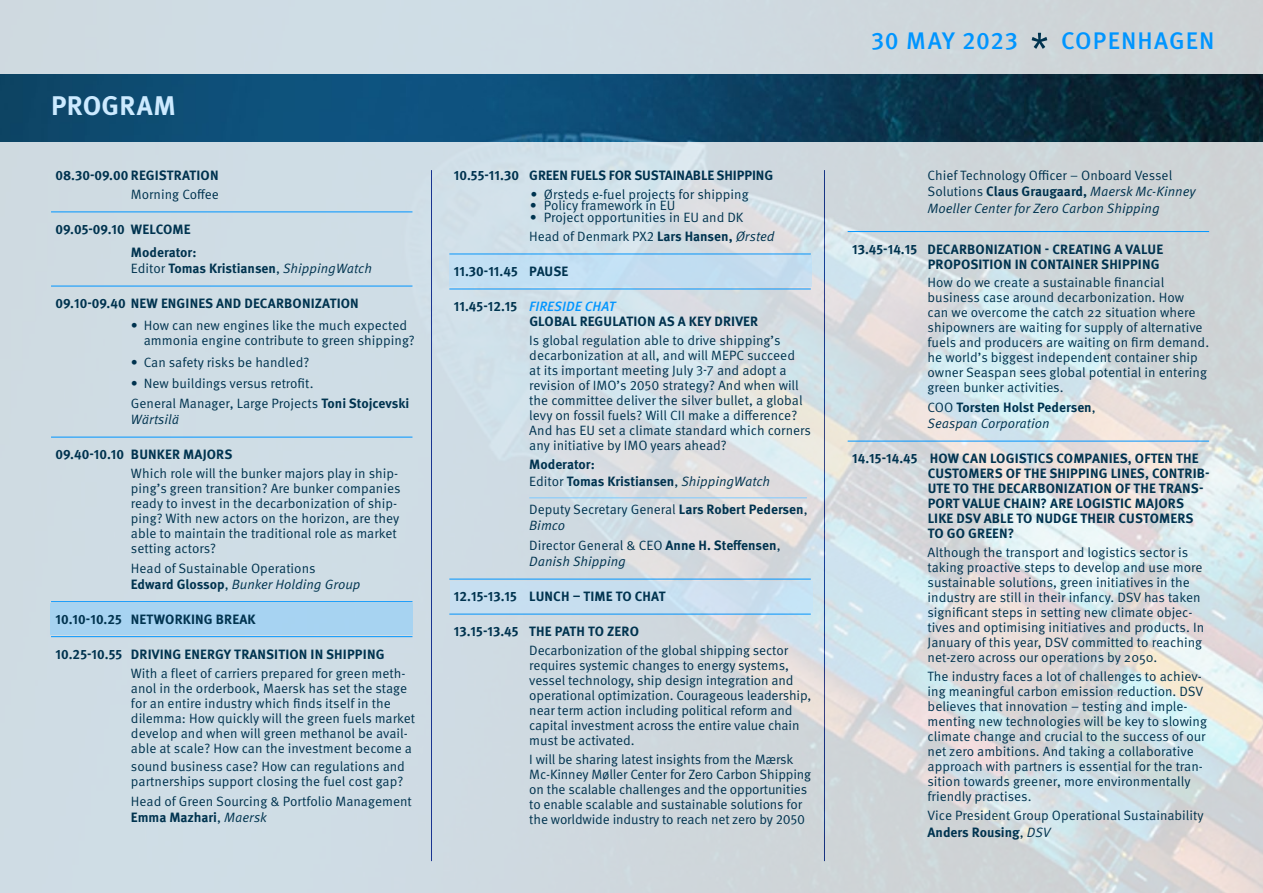
<style>
.page{position:relative;width:1263px;height:893px;background:#fff}
.page>*{position:absolute;margin:0;border:0;box-sizing:border-box;transform-origin:0 0}
.t1{font:700 27px "Meta Pro";letter-spacing:.01em;color:#cceaff}
.t2{font:500 24px "Meta Pro";letter-spacing:.05em;color:#0095ff}
.t3{font:500 24px "Meta Pro";letter-spacing:.025em;color:#0095ff}
.t4{font:13.5px/15px "Meta Pro Norm";color:#00334f}
.t5{font:700 13.5px/15px "Meta Pro";letter-spacing:.01em;color:#00334f}
.t6{font:13.5px "Meta Pro Norm Ita";color:#00334f}
.s1{font-family:"Meta Pro Norm";font-weight:400}
.s2{font-family:"Meta Pro Norm Ita";font-weight:400}
.s3{font-family:"Meta Pro";font-weight:700}
.s4{font-family:"Meta Pro Norm"}
.s5{font-family:"Meta Pro Norm Ita"}
.s6{font-weight:500;font-style:italic;color:#0095ff}
</style>
<div class="page">
<img style="left:0;top:0;width:1263px;height:893px">
<hr style="left:431px;top:170px;width:1px;height:691px;background:#193491">
<div style="left:50px;top:603px;width:362px;height:32px;background:#a7d3f1"></div>
<div style="left:449px;top:255px;width:362px;height:32px;background:#c2dff2"></div>
<div style="left:450px;top:581px;width:363px;height:32px;background:#c7deef"></div>
<svg style="left:1032px;top:33px;width:15px;height:16px"></svg>
<hr style="left:51px;top:212px;width:361px;height:1px;background:#0095ff">
<hr style="left:51px;top:286px;width:361px;height:1px;background:#0095ff">
<hr style="left:51px;top:437px;width:361px;height:1px;background:#0095ff">
<hr style="left:51px;top:601px;width:361px;height:1px;background:#0095ff">
<hr style="left:51px;top:636px;width:361px;height:1px;background:#0095ff">
<hr style="left:449px;top:254px;width:362px;height:1px;background:#0095ff">
<hr style="left:449px;top:289px;width:362px;height:1px;background:#0095ff">
<hr style="left:529px;top:498px;width:278px;height:1px;background:#7dc9ff">
<hr style="left:449px;top:579px;width:362px;height:1px;background:#0095ff">
<hr style="left:449px;top:614px;width:362px;height:1px;background:#0095ff">
<hr style="left:848px;top:231px;width:361px;height:1px;background:#0095ff">
<hr style="left:848px;top:441px;width:361px;height:1px;background:#0095ff">
<h1 class="t1" style="left:51px;top:84px;width:126px">PROGRAM</h1>
<p class="t5" style="left:56px;top:167px;width:165px">08.30-09.00 REGISTRATION</p>
<p class="t4" style="left:131px;top:186px;width:89px">Morning Coffee</p>
<p class="t5" style="left:131px;top:217px;width:67px;line-height:23px;text-indent:-75px">09.05-09.10 WELCOME<br>Moderator:</p>
<p class="t5" style="left:131px;top:260px;width:242px"><span class="s1">Editor</span> Tomas Kristiansen<span class="s1">,</span> <span class="s2">ShippingWatch</span></p>
<p class="t5" style="left:56px;top:295px;width:305px">09.10-09.40 NEW ENGINES AND DECARBONIZATION</p>
<p class="t4" style="left:144px;top:317px;width:273px;text-indent:-13px">• How can new engines like the much expected ammonia engine contribute to green shipping?</p>
<p class="t4" style="left:131px;top:354px;width:180px">• Can safety risks be handled?</p>
<p class="t4" style="left:131px;top:373px;width:280px;line-height:19.5px">• New buildings versus retrofit.<br>General Manager, Large Projects <span class="s3">Toni Stojcevski</span></p>
<p class="t6" style="left:131px;top:409px;width:50px">Wärtsilä</p>
<p class="t5" style="left:56px;top:446px;width:178px">09.40-10.10 BUNKER MAJORS</p>
<p class="t4" style="left:131px;top:465px;width:271px">Which role will the bunker majors play in ship&shy;ping’s green transition? Are bunker companies ready to invest in the decarbonization of ship&shy;ping? With new actors on the horizon, are they able to maintain the traditional role as market setting actors?</p>
<p class="t4" style="left:131px;top:559px;width:186px">Head of Sustainable Operations</p>
<p class="t6" style="left:131px;top:574px;width:231px"><span class="s3">Edward Glossop</span><span class="s4">,</span> Bunker Holding Group</p>
<p class="t5" style="left:56px;top:611px;width:202px">10.10-10.25 NETWORKING BREAK</p>
<p class="t5" style="left:56px;top:646px;width:330px">10.25-10.55 DRIVING ENERGY TRANSITION IN SHIPPING</p>
<p class="t4" style="left:131px;top:664px;width:286px">With a fleet of carriers prepared for green meth&shy;anol in the orderbook, Maersk has set the stage for an entire industry which finds itself in the dilemma: How quickly will the green fuels market develop and when will green methanol be avail&shy;able at scale? How can the investment become a</p>
<p class="t4" style="left:131px;top:758px;width:276px">sound business case? How can regulations and partnerships support closing the fuel cost gap?</p>
<p class="t4" style="left:131px;top:793px;width:282px">Head of Green Sourcing &amp; Portfolio Management</p>
<p class="t5" style="left:131px;top:809px;width:137px">Emma Mazhari<span class="s1">,</span> <span class="s2">Maersk</span></p>
<p class="t5" style="left:454px;top:167px;width:321px">10.55-11.30 GREEN FUELS FOR SUSTAINABLE SHIPPING</p>
<p class="t4" style="left:530px;top:186px;width:220px">• Ørsteds e-fuel projects for shipping</p>
<p class="t4" style="left:530px;top:197px;width:147px">• Policy framework in EU</p>
<p class="t4" style="left:529px;top:206px;width:247px;line-height:19.6px">• Project opportunities in EU and DK<br>Head of Denmark PX2 <span class="s3">Lars Hansen,</span> <span class="s5">Ørsted</span></p>
<p class="t5" style="left:454px;top:263px;width:116px">11.30-11.45 PAUSE</p>
<p class="t5" style="left:529px;top:298px;width:230px;text-indent:-76px">11.45-12.15 <span class="s6">FIRESIDE CHAT<br></span>GLOBAL REGULATION AS A KEY DRIVER</p>
<p class="t4" style="left:529px;top:332px;width:283px">Is global regulation able to drive shipping’s decarbonization at all, and will MEPC succeed<br>at its important meeting July 3-7 and adopt a revision of IMO’s 2050 strategy? And when will the committee deliver the silver bullet, a global levy on fossil fuels? Will CII make a difference?<br>And has EU set a climate standard which corners any initiative by IMO years ahead?</p>
<p class="t5" style="left:529px;top:456px;width:242px;line-height:16.2px">Moderator:<br><span class="s1">Editor</span> Tomas Kristiansen<span class="s1">,</span> <span class="s2">ShippingWatch</span></p>
<p class="t4" style="left:529px;top:501px;width:280px">Deputy Secretary General <span class="s3">Lars Robert Pedersen</span>,</p>
<p class="t6" style="left:529px;top:516px;width:37px">Bimco</p>
<p class="t4" style="left:529px;top:537px;width:253px">Director General &amp; CEO <span class="s3">Anne H. Steffensen</span>,</p>
<p class="t6" style="left:529px;top:551px;width:98px">Danish Shipping</p>
<p class="t5" style="left:454px;top:588px;width:213px">12.15-13.15 LUNCH – TIME TO CHAT</p>
<p class="t5" style="left:454px;top:623px;width:187px">13.15-13.45 THE PATH TO ZERO</p>
<p class="t4" style="left:529px;top:642px;width:284px">Decarbonization of the global shipping sector requires systemic changes to energy systems, vessel technology, ship design integration and operational optimization. Courageous leadership, near term action including political reform and capital investment across the entire value chain must be activated.</p>
<p class="t4" style="left:529px;top:751px;width:283px">I will be sharing latest insights from the Mærsk Mc-Kinney Møller Center for Zero Carbon Shipping on the scalable challenges and the opportunities to enable scalable and sustainable solutions for the worldwide industry to reach net zero by 2050</p>
<h2 class="t3" style="left:871px;top:22px;width:148px">30 MAY 2023</h2>
<h2 class="t2" style="left:1061px;top:22px;width:155px">COPENHAGEN</h2>
<p class="t4" style="left:927px;top:167px;width:246px">Chief Technology Officer – Onboard Vessel</p>
<p class="t5" style="left:927px;top:183px;width:270px"><span class="s1">Solutions</span> Claus Graugaard, <span class="s2">Maersk Mc-Kinney</span></p>
<p class="t6" style="left:927px;top:198px;width:234px">Moeller Center for Zero Carbon Shipping</p>
<p class="t5" style="left:852px;top:241px;width:313px;text-align:right">13.45-14.15 DECARBONIZATION - CREATING A VALUE<br>PROPOSITION IN CONTAINER SHIPPING</p>
<p class="t4" style="left:927px;top:274px;width:283px">How do we create a sustainable financial business case around decarbonization. How<br>can we overcome the catch 22 situation where shipowners are waiting for supply of alternative fuels and producers are waiting on firm demand. he world’s biggest independent container ship owner Seaspan sees global potential in entering green bunker activities.</p>
<p class="t5" style="left:927px;top:399px;width:170px"><span class="s1">COO</span> Torsten Holst Pedersen<span class="s1">,</span></p>
<p class="t6" style="left:927px;top:413px;width:123px">Seaspan Corporation</p>
<p class="t5" style="left:928px;top:450px;width:283px;text-indent:-76px">14.15-14.45 HOW CAN LOGISTICS COMPANIES, OFTEN THE CUSTOMERS OF THE SHIPPING LINES, CONTRIB-UTE TO THE DECARBONIZATION OF THE TRANS-PORT VALUE CHAIN? ARE LOGISTIC MAJORS LIKE DSV ABLE TO NUDGE THEIR CUSTOMERS TO GO GREEN?</p>
<p class="t4" style="left:927px;top:544px;width:278px">Although the transport and logistics sector is taking proactive steps to develop and use more sustainable solutions, green initiatives in the industry are still in their infancy. DSV has taken significant steps in setting new climate objec&shy;tives and optimising initiatives and products. In January of this year, DSV committed to reaching net-zero across our operations by 2050.</p>
<p class="t4" style="left:927px;top:668px;width:281px">The industry faces a lot of challenges to achiev&shy;ing meaningful carbon emission reduction. DSV believes that innovation – testing and imple&shy;menting new technologies will be key to slowing climate change and crucial to the success of our net zero ambitions. And taking a collaborative approach with partners is essential for the tran&shy;sition towards greener, more environmentally friendly practises.</p>
<p class="t4" style="left:927px;top:807px;width:278px">Vice President Group Operational Sustainability</p>
<p class="t5" style="left:927px;top:823px;width:124px">Anders Rousing<span class="s1">,</span> <span class="s2">DSV</span></p>
</div>
